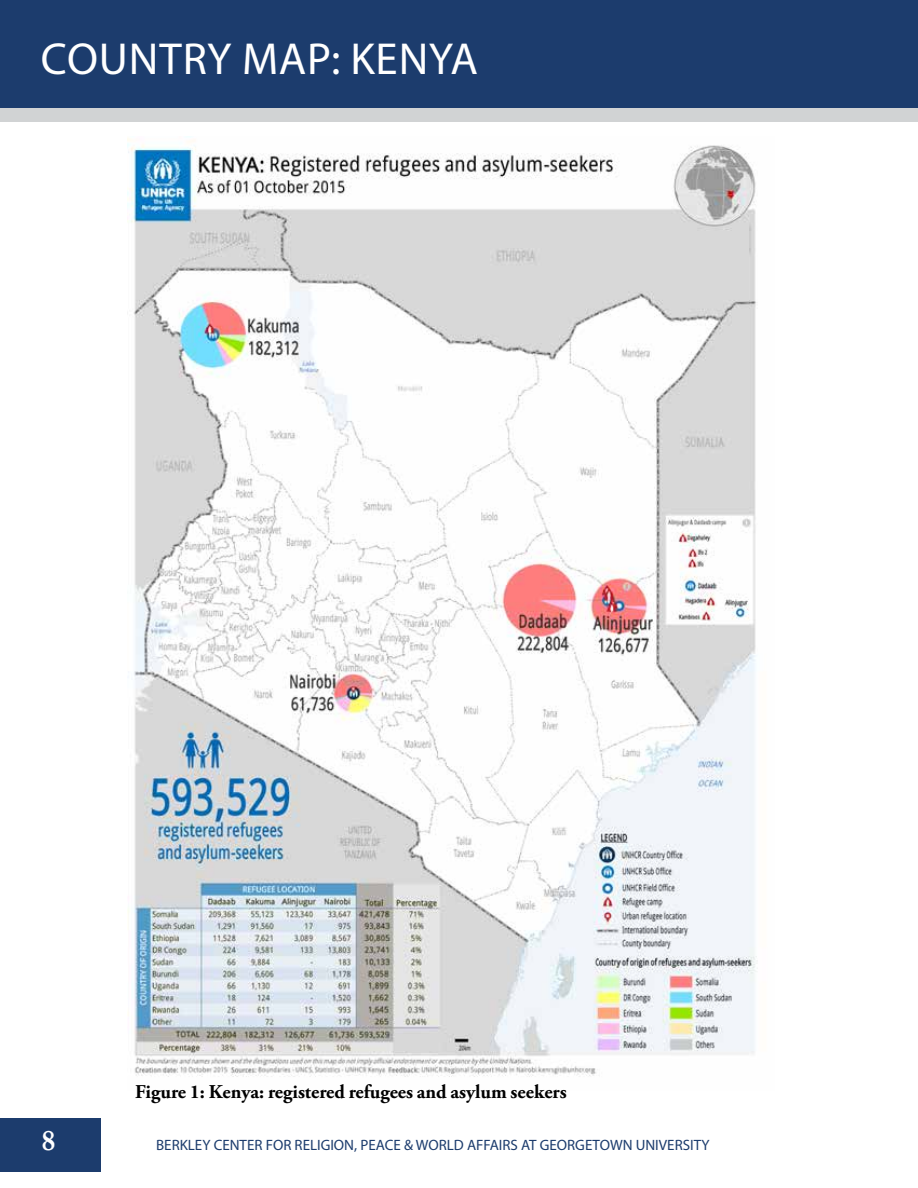
<style>
.page{position:relative;width:918px;height:1188px;background:#fff}
.page>*{position:absolute;margin:0;border:0;box-sizing:border-box;transform-origin:0 0}
.t1{font:45px "Myriad Pro";letter-spacing:.02em;color:#fff}
.t2{font:700 30px "Garamond";color:#fff}
.t3{font:700 19.5px "Adobe Garamond Pro";color:#000}
.t4{font:15px "Myriad Pro";color:#1c3c6d}
</style>
<div class="page">
<div style="left:0;top:1118px;width:101px;height:54px;background:#1c3c6d"></div>
<div style="left:0;top:0;width:918px;height:122px;background:#1c3c6d"></div>
<div style="left:0;top:108px;width:918px;height:14px;background:#d1d3d4"></div>
<img style="left:127px;top:136px;width:630px;height:941px">
<h1 class="t1" style="left:41px;top:31px;width:439px">COUNTRY MAP: KENYA</h1>
<h3 class="t3" style="left:135px;top:1080px;width:433px">Figure 1: Kenya: registered refugees and asylum seekers</h3>
<h2 class="t2" style="left:41px;top:1123px;width:16px">8</h2>
<p class="t4" style="left:156px;top:1136px;width:555px">BERKLEY CENTER FOR RELIGION, PEACE &amp; WORLD AFFAIRS AT GEORGETOWN UNIVERSITY</p>
</div>
